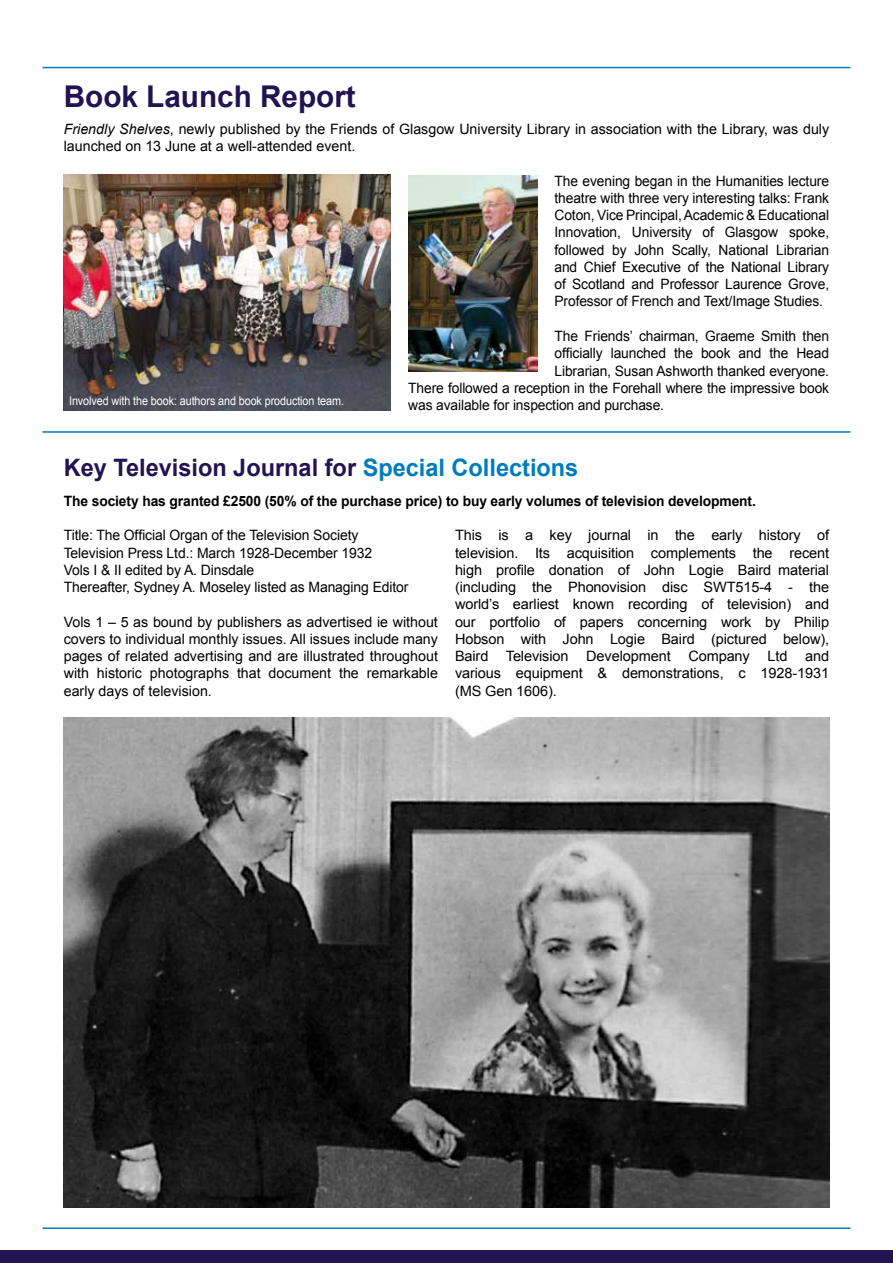
<style>
.page{position:relative;width:893px;height:1263px;background:#fff}
.page>*{position:absolute;margin:0;border:0;box-sizing:border-box;transform-origin:0 0}
.t1{font:700 30px "Arial";color:#211452}
.t2{font:700 24px "Arial";color:#211452}
.t3{font:14.25px/17.2px "Arial";letter-spacing:-.01em;color:#000;text-align:justify}
.t4{font:700 14.25px "Arial";letter-spacing:-.01em;color:#000}
.t5{font:12px "Arial";letter-spacing:-.01em;color:#fff;scale:.9 1}
.s1{font-style:italic}
.s2{color:#007cbe}
</style>
<div class="page">
<img style="left:408px;top:176px;width:129px;height:195px">
<img style="left:64px;top:175px;width:326px;height:235px">
<hr style="left:43px;top:1227px;width:807px;height:2px;background:#007cbe">
<hr style="left:43px;top:67px;width:807px;height:1px;background:#007cbe">
<hr style="left:43px;top:431px;width:807px;height:2px;background:#007cbe">
<img style="left:64px;top:718px;width:765px;height:489px">
<div style="left:0;top:1250px;width:893px;height:13px;background:#211452"></div>
<hr style="left:892px;top:0;width:1px;height:1263px;background:#fff5d8">
<h1 class="t1" style="left:64px;top:77px;width:294px">Book Launch Report</h1>
<p class="t3" style="left:64px;top:120px;width:767px"><span class="s1">Friendly Shelves</span>, newly published by the Friends of Glasgow University Library in association with the Library, was duly launched on 13 June at a well-attended event.</p>
<p class="t3" style="left:554px;top:172px;width:276px">The evening began in the Humanities lecture theatre with three very interesting talks: Frank Coton, Vice Principal, Academic &amp; Educational Innovation, University of Glasgow spoke, followed by John Scally, National Librarian and Chief Executive of the National Library of Scotland and Professor Laurence Grove, Professor of French and Text/Image Studies.</p>
<p class="t3" style="left:554px;top:327px;width:276px">The Friends’ chairman, Graeme Smith then</p>
<p class="t3" style="left:554px;top:345px;width:276px">officially launched the book and the Head</p>
<p class="t3" style="left:554px;top:362px;width:276px">Librarian, Susan Ashworth thanked everyone.</p>
<p class="t3" style="left:408px;top:379px;width:422px">There followed a reception in the Forehall where the impressive book</p>
<p class="t3" style="left:408px;top:397px;width:257px">was available for inspection and purchase.</p>
<p class="t5" style="left:69px;top:393px;width:307px">Involved with the book: authors and book production team.</p>
<h2 class="t2" style="left:64px;top:452px;width:516px">Key Television Journal for <span class="s2">Special Collections</span></h2>
<p class="t4" style="left:64px;top:491px;width:694px">The society has granted £2500 (50% of the purchase price) to buy early volumes of television development.</p>
<p class="t3" style="left:64px;top:527px;width:346px;text-align:left">Title: The Official Organ of the Television Society Television Press Ltd.: March 1928-December 1932<br>Vols I &amp; II edited by A. Dinsdale<br>Thereafter, Sydney A. Moseley listed as Managing Editor</p>
<p class="t3" style="left:64px;top:613px;width:376px">Vols 1 – 5 as bound by publishers as advertised ie without covers to individual monthly issues. All issues include many pages of related advertising and are illustrated throughout with historic photographs that document the remarkable early days of television.</p>
<p class="t3" style="left:455px;top:527px;width:376px">This is a key journal in the early history of television. Its acquisition complements the recent high profile donation of John Logie Baird material (including the Phonovision disc SWT515-4 - the world’s earliest known recording of television) and our portfolio of papers concerning work by Philip Hobson with John Logie Baird (pictured below), Baird Television Development Company Ltd and various equipment &amp; demonstrations, c 1928-1931 (MS Gen 1606).</p>
</div>
